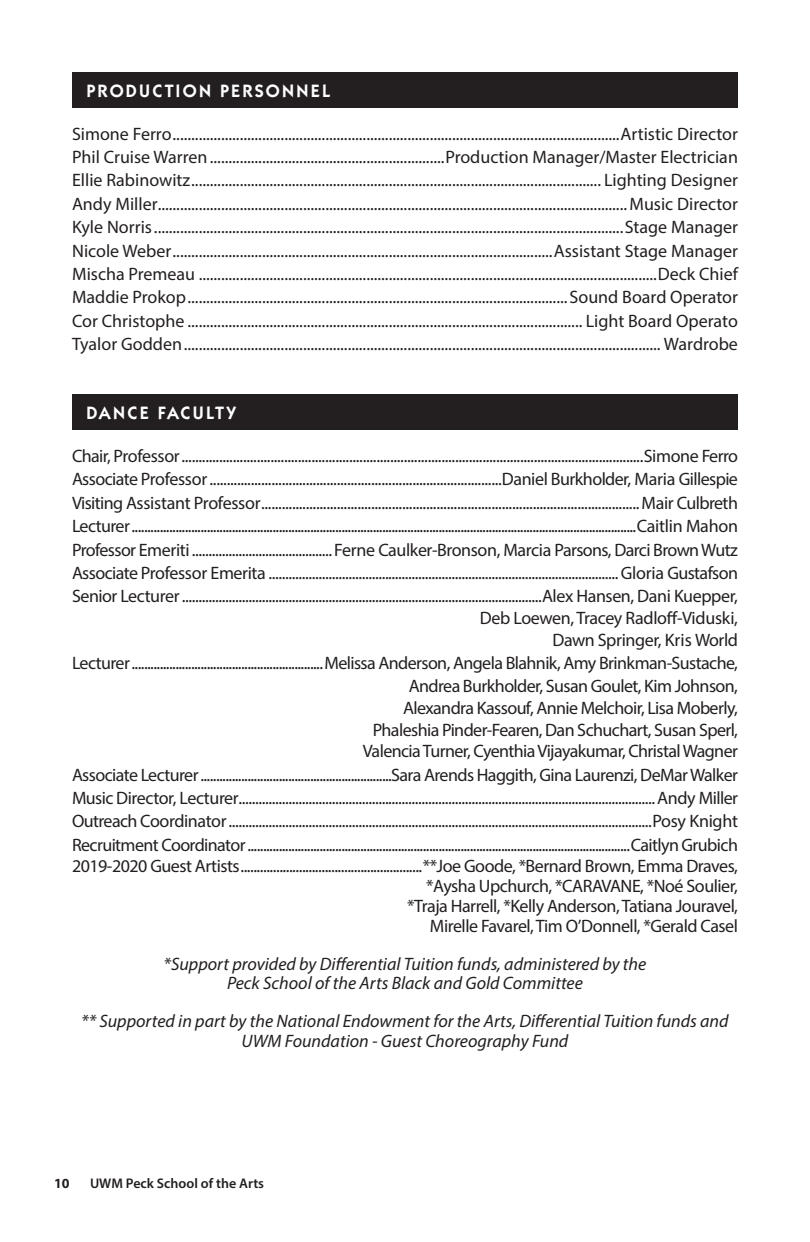
<style>
.page{position:relative;width:810px;height:1242px;background:#fff}
.page>*{position:absolute;margin:0;border:0;box-sizing:border-box;transform-origin:0 0}
.t1{font:18px/23.4px "Myriad Pro";letter-spacing:-.03em;color:#231f20;text-align:right}
.t2{font:italic 18px/19.8px "Myriad Pro";color:#231f20;text-align:center}
.t3{font:600 18px "Itc Kabel";letter-spacing:.125em;color:#fff}
.t4{font:600 14px "Myriad Pro";color:#231f20}
.t5{font:700 14px "Myriad Pro";color:#231f20}
</style>
<div class="page">
<div style="left:72px;top:72px;width:666px;height:36px;background:#231f20"></div>
<div style="left:72px;top:394px;width:666px;height:36px;background:#231f20"></div>
<p class="t3" style="left:86px;top:80px;width:245px">PRODUCTION PERSONNEL</p>
<p class="t1" style="left:72px;top:121px;width:668px;text-align:justify">Simone Ferro........................................................................................................................Artistic Director Phil Cruise Warren...............................................................Production Manager/Master Electrician Ellie Rabinowitz.............................................................................................................. Lighting Designer Andy Miller..............................................................................................................................Music Director Kyle Norris..............................................................................................................................Stage Manager Nicole Weber......................................................................................................Assistant Stage Manager Mischa Premeau ...........................................................................................................................Deck Chief Maddie Prokop......................................................................................................Sound Board Operator Cor Christophe .......................................................................................................... Light Board Operato Tyalor Godden................................................................................................................................ Wardrobe</p>
<p class="t3" style="left:86px;top:402px;width:151px">DANCE FACULTY</p>
<p class="t1" style="left:72px;top:444px;width:668px;text-align:justify">Chair, Professor.......................................................................................................................................Simone Ferro Associate Professor.....................................................................................Daniel Burkholder, Maria Gillespie Visiting Assistant Professor..............................................................................................................Mair Culbreth Lecturer.................................................................................................................................................................Caitlin Mahon Professor Emeriti ..........................................Ferne Caulker-Bronson, Marcia Parsons, Darci Brown Wutz Associate Professor Emerita ......................................................................................................... Gloria Gustafson Senior Lecturer............................................................................................................Alex Hansen, Dani Kuepper,</p>
<p class="t1" style="left:480px;top:607px;width:260px;line-height:21.6px">Deb Loewen, Tracey Radloff-Viduski,<br>Dawn Springer, Kris World</p>
<p class="t1" style="left:72px;top:651px;width:667px">Lecturer.............................................................Melissa Anderson, Angela Blahnik, Amy Brinkman-Sustache,<br>Andrea Burkholder, Susan Goulet, Kim Johnson,</p>
<p class="t1" style="left:363px;top:697px;width:377px;line-height:21.6px">Alexandra Kassouf, Annie Melchoir, Lisa Moberly,<br>Phaleshia Pinder-Fearen, Dan Schuchart, Susan Sperl,<br>Valencia Turner, Cyenthia Vijayakumar, Christal Wagner</p>
<p class="t1" style="left:72px;top:763px;width:668px;text-align:justify">Associate Lecturer.............................................................Sara Arends Haggith, Gina Laurenzi, DeMar Walker Music Director, Lecturer.............................................................................................................................Andy Miller Outreach Coordinator...............................................................................................................................Posy Knight Recruitment Coordinator..........................................................................................................................Caitlyn Grubich</p>
<p class="t1" style="left:72px;top:856px;width:667px;line-height:19.8px">2019-2020 Guest Artists........................................................**Joe Goode, *Bernard Brown, Emma Draves, *Aysha Upchurch, *CARAVANE, *Noé Soulier,<br>*Traja Harrell, *Kelly Anderson, Tatiana Jouravel,<br>Mirelle Favarel, Tim O’Donnell, *Gerald Casel</p>
<p class="t2" style="left:164px;top:953px;width:484px">*Support provided by Differential Tuition funds, administered by the<br>Peck School of the Arts Black and Gold Committee</p>
<p class="t2" style="left:81px;top:1011px;width:649px">** Supported in part by the National Endowment for the Arts, Differential Tuition funds and<br>UWM Foundation - Guest Choreography Fund</p>
<p class="t5" style="left:54px;top:1174px;width:17px">10</p>
<p class="t4" style="left:90px;top:1174px;width:176px">UWM Peck School of the Arts</p>
</div>
